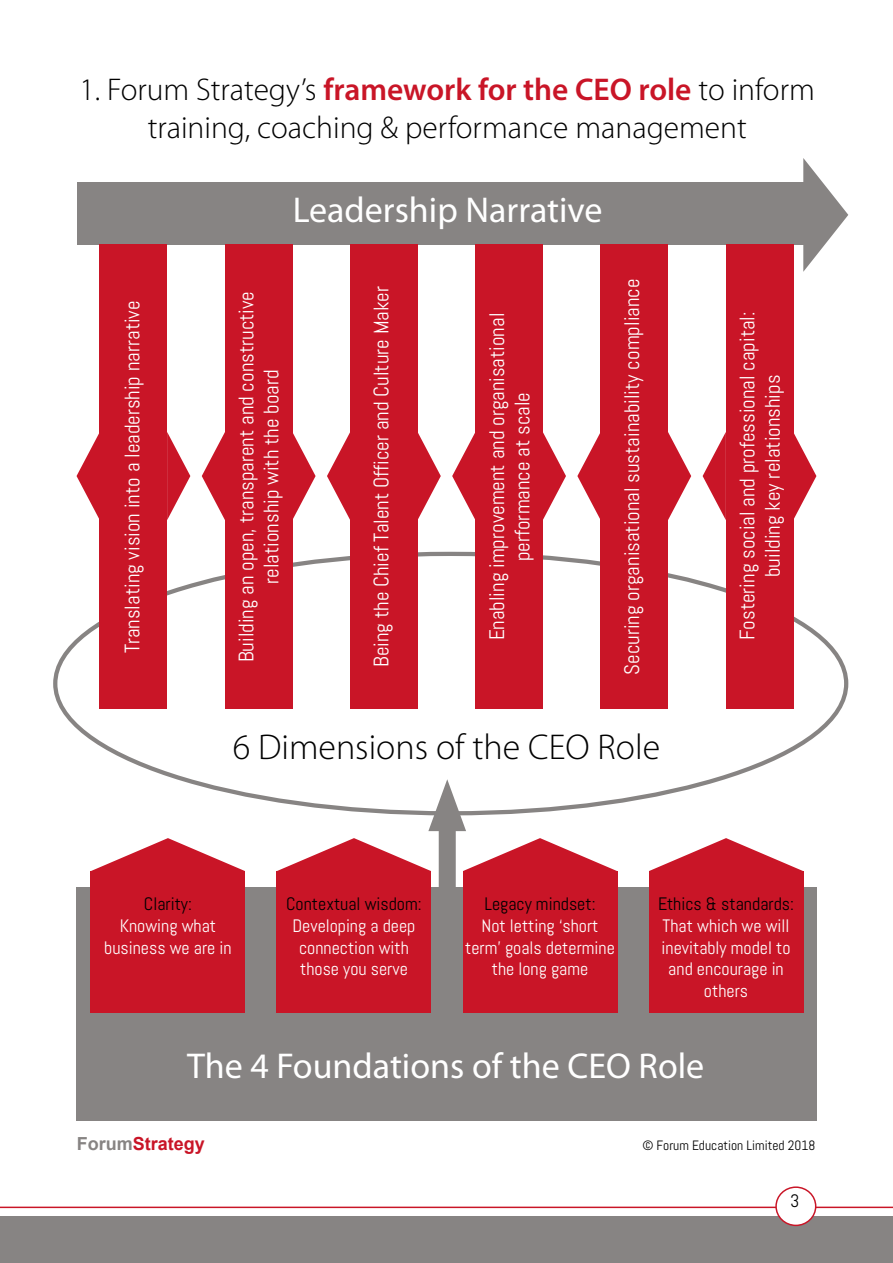
<style>
.page{position:relative;width:893px;height:1263px;background:#fff}
.page>*{position:absolute;margin:0;border:0;box-sizing:border-box;transform-origin:0 0}
.t1{font:36px "Myriad Pro";color:#fff}
.t2{font:300 36px "Myriad Pro";color:#000}
.t3{font:300 31.5px/37.8px "Myriad Pro";color:#000;text-align:center}
.t4{font:21px/25.2px "Abel";color:#fff;text-align:center}
.t5{font:18px/21.6px "Abel";color:#fff;text-align:center}
.t6{font:18px "Abel";color:#000}
.t7{font:700 18px "Arial";color:#c91527}
.t8{font:13.5px "Abel";color:#000}
.s1{font-weight:600;color:#c91527}
.s2{color:#878483}
</style>
<div class="page">
<div style="left:77px;top:182px;width:740px;height:63px;background:#878483"></div>
<div style="left:76px;top:887px;width:741px;height:234px;background:#878483"></div>
<div style="left:100px;top:244px;width:67px;height:465px;background:#c91527"></div>
<svg style="left:167px;top:432px;width:23px;height:88px"></svg>
<svg style="left:77px;top:432px;width:23px;height:88px"></svg>
<div style="left:225px;top:244px;width:67px;height:465px;background:#c91527"></div>
<svg style="left:292px;top:432px;width:24px;height:88px"></svg>
<svg style="left:202px;top:432px;width:23px;height:88px"></svg>
<div style="left:350px;top:244px;width:68px;height:465px;background:#c91527"></div>
<svg style="left:418px;top:433px;width:23px;height:86px"></svg>
<svg style="left:327px;top:432px;width:23px;height:88px"></svg>
<div style="left:475px;top:244px;width:68px;height:465px;background:#c91527"></div>
<svg style="left:543px;top:432px;width:23px;height:88px"></svg>
<svg style="left:452px;top:433px;width:23px;height:86px"></svg>
<div style="left:601px;top:244px;width:67px;height:465px;background:#c91527"></div>
<svg style="left:668px;top:432px;width:23px;height:88px"></svg>
<svg style="left:577px;top:432px;width:24px;height:88px"></svg>
<div style="left:726px;top:244px;width:67px;height:465px;background:#c91527"></div>
<svg style="left:793px;top:432px;width:23px;height:88px"></svg>
<svg style="left:703px;top:432px;width:23px;height:88px"></svg>
<div style="left:91px;top:871px;width:154px;height:141px;background:#c91527"></div>
<svg style="left:91px;top:838px;width:154px;height:33px"></svg>
<div style="left:277px;top:871px;width:154px;height:141px;background:#c91527"></div>
<svg style="left:277px;top:838px;width:154px;height:33px"></svg>
<div style="left:463px;top:871px;width:154px;height:141px;background:#c91527"></div>
<svg style="left:463px;top:838px;width:154px;height:33px"></svg>
<div style="left:649px;top:871px;width:154px;height:141px;background:#c91527"></div>
<svg style="left:649px;top:838px;width:154px;height:33px"></svg>
<div style="left:439px;top:810px;width:17px;height:87px;background:#878483"></div>
<svg style="left:428px;top:779px;width:38px;height:52px"></svg>
<div style="left:0;top:1216px;width:893px;height:47px;background:#878483"></div>
<hr style="left:0;top:1206px;width:893px;height:2px;background:#c91527">
<div style="left:776px;top:1187px;width:40px;height:38px;background:#fff;border-radius:50%"></div>
<div style="left:775px;top:1186px;width:41px;height:40px;border:1px solid #c91527;border-radius:50%"></div>
<svg style="left:803px;top:158px;width:45px;height:114px"></svg>
<h2 class="t3" style="left:79px;top:71px;width:737px">1. Forum Strategy’s <span class="s1">framework for the CEO role</span> to inform training, coaching &amp; performance management</h2>
<h1 class="t1" style="left:293px;top:188px;width:311px">Leadership Narrative</h1>
<p class="t4" style="left:120px;top:653px;width:354px;rotate:-90deg">Translating vision into a leadership narrative</p>
<p class="t4" style="left:234px;top:662px;width:373px;rotate:-90deg">Building an open, transparent and constructive relationship with the board</p>
<p class="t4" style="left:369px;top:667px;width:382px;rotate:-90deg">Being the Chief Talent Officer and Culture Maker</p>
<p class="t4" style="left:484px;top:640px;width:329px;rotate:-90deg">Enabling improvement and organisational performance at scale</p>
<p class="t4" style="left:619px;top:675px;width:397px;rotate:-90deg">Securing organisational sustainability compliance</p>
<h1 class="t2" style="left:233px;top:727px;width:429px">6 Dimensions of the CEO Role</h1>
<p class="t4" style="left:735px;top:640px;width:330px;rotate:-90deg">Fostering social and professional capital: building key relationships</p>
<p class="t6" style="left:144px;top:893px;width:49px">Clarity:</p>
<p class="t5" style="left:104px;top:915px;width:129px">Knowing what business we are in</p>
<p class="t6" style="left:286px;top:893px;width:137px">Contextual wisdom:</p>
<p class="t5" style="left:292px;top:915px;width:124px">Developing a deep connection with those you serve</p>
<p class="t6" style="left:484px;top:893px;width:113px">Legacy mindset:</p>
<p class="t5" style="left:465px;top:915px;width:151px">Not letting ‘short term’ goals determine the long game</p>
<p class="t6" style="left:658px;top:893px;width:137px">Ethics &amp; standards:</p>
<p class="t5" style="left:662px;top:915px;width:130px">That which we will inevitably model to and encourage in others</p>
<h1 class="t1" style="left:187px;top:1044px;width:519px">The 4 Foundations of the CEO Role</h1>
<p class="t7" style="left:77px;top:1131px;width:130px"><span class="s2">Forum</span>Strategy</p>
<p class="t8" style="left:642px;top:1137px;width:174px">© Forum Education Limited 2018</p>
<p class="t6" style="left:790px;top:1189px;width:11px">3</p>
</div>
